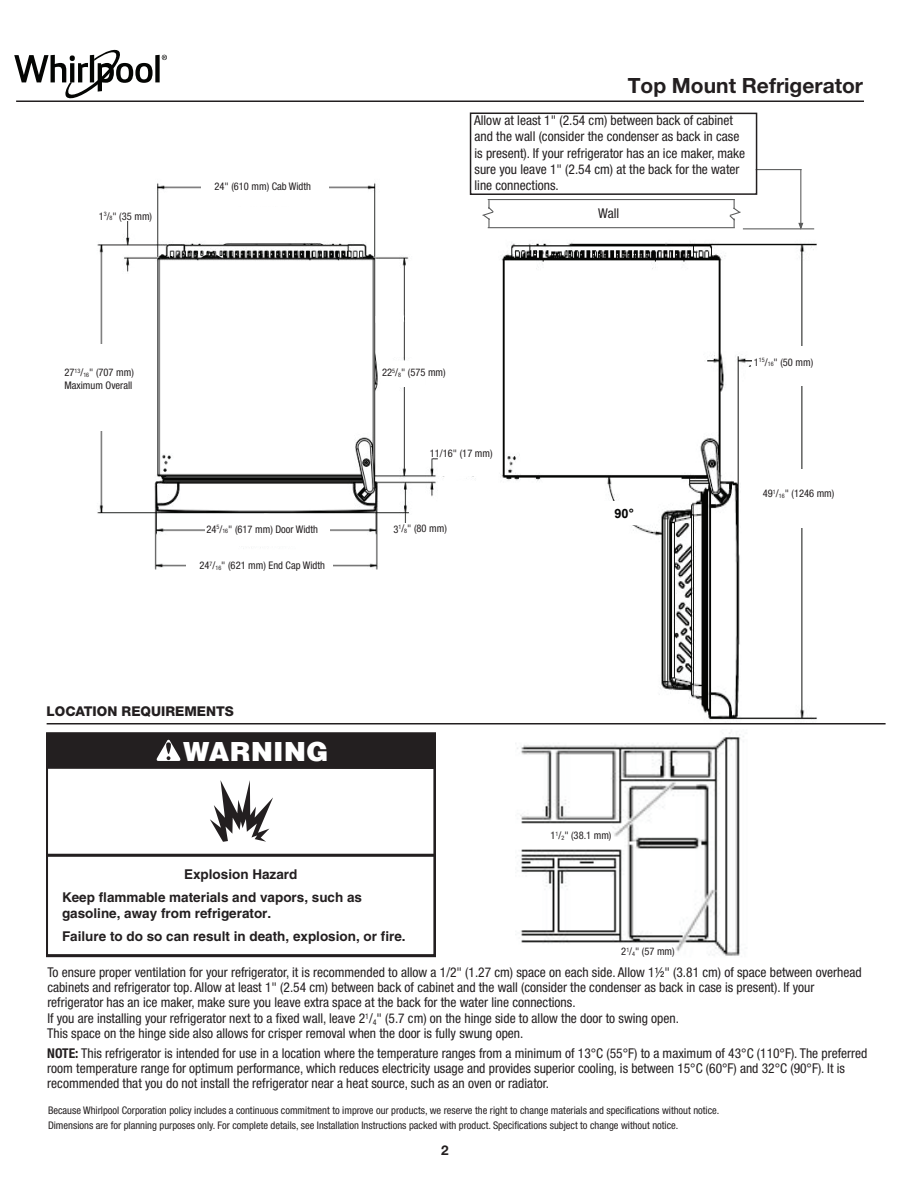
<style>
.page{position:relative;width:918px;height:1188px;background:#fff}
.page>*{position:absolute;margin:0;border:0;box-sizing:border-box;transform-origin:0 0}
.t1{font:900 27px "Helvetica";color:#fff}
.t2{font:700 21px "Helvetica Neue LT Std";color:#231f20}
.t3{font:condensed 13.5px/15.3px "Helvetica Neue LT Std";color:#231f20}
.t4{font:700 13.5px/23.2px "Helvetica";color:#231f20}
.t5{font:800 13.5px "Helvetica Neue LT Std";color:#231f20}
.t6{font:700 13.5px "Helvetica Neue LT Std";color:#231f20}
.t7{font:700 12.75px "Arial";color:#050504}
.t8{font:condensed 10.5px/12.6px "Helvetica Neue LT Std";color:#231f20}
.s1{font-size:6.15px}
.s2{font-weight:700}
</style>
<div class="page">
<img style="left:97px;top:172px;width:377px;height:398px">
<div style="left:201px;top:176px;width:128px;height:29px;background:#fff"></div>
<div style="left:60px;top:193px;width:91px;height:27px;background:#fff"></div>
<svg style="left:357px;top:361px;width:93px;height:30px"></svg>
<div style="left:438px;top:450px;width:61px;height:26px;background:#fff"></div>
<div style="left:387px;top:524px;width:70px;height:35px;background:#fff"></div>
<div style="left:205px;top:517px;width:124px;height:29px;background:#fff"></div>
<div style="left:186px;top:554px;width:147px;height:30px;background:#fff"></div>
<div style="left:77px;top:345px;width:54px;height:86px;background:#fff"></div>
<div style="left:53px;top:363px;width:101px;height:37px;background:#fff"></div>
<img style="left:500px;top:241px;width:317px;height:479px">
<div style="left:747px;top:367px;width:48px;height:25px;background:#fff"></div>
<div style="left:752px;top:347px;width:68px;height:39px;background:#fff"></div>
<div style="left:741px;top:469px;width:121px;height:59px;background:#fff"></div>
<svg style="left:617px;top:525px;width:13px;height:12px"></svg>
<div style="left:600px;top:501px;width:48px;height:24px;background:#fff"></div>
<hr style="left:488px;top:199px;width:247px;height:1px;background:#595a5a">
<hr style="left:488px;top:227px;width:247px;height:1px;background:#595a5a">
<svg style="left:482px;top:200px;width:13px;height:28px"></svg>
<svg style="left:728px;top:200px;width:13px;height:27px"></svg>
<div style="left:545px;top:200px;width:113px;height:28px;background:#fff"></div>
<hr style="left:743px;top:228px;width:71px;height:1px;background:#595a5a">
<hr style="left:800px;top:169px;width:1px;height:54px;background:#595a5a">
<svg style="left:798px;top:222px;width:6px;height:8px"></svg>
<hr style="left:756px;top:169px;width:46px;height:1px;background:#595a5a">
<hr style="left:16px;top:100px;width:848px;height:2px;background:#231f20">
<svg style="left:162px;top:55px;width:5px;height:5px"></svg>
<div style="left:155px;top:55px;width:5px;height:27px;background:#040503"></div>
<svg style="left:14px;top:50px;width:139px;height:48px"></svg>
<hr style="left:47px;top:723px;width:839px;height:1px;background:#231f20">
<svg style="left:46px;top:732px;width:389px;height:225px"></svg>
<div style="left:47px;top:733px;width:388px;height:36px;background:#231f20"></div>
<svg style="left:156px;top:740px;width:25px;height:21px"></svg>
<svg style="left:210px;top:780px;width:63px;height:62px"></svg>
<img style="left:515px;top:732px;width:229px;height:224px">
<div style="left:470px;top:113px;width:287px;height:82px;border:2px solid #231f20"></div>
<p class="t8" style="left:99px;top:210px;width:55px">1<sup>3</sup>/<span class="s1">8</span>" (35 mm)</p>
<p class="t8" style="left:214px;top:180px;width:98px">24" (610 mm) Cab Width</p>
<p class="t8" style="left:64px;top:366px;width:71px">27<sup>13</sup>/<span class="s1">16</span>" (707 mm)<br>Maximum Overall</p>
<p class="t8" style="left:206px;top:523px;width:113px">24<sup>5</sup>/<span class="s1">16</span>" (617 mm) Door Width</p>
<p class="t8" style="left:199px;top:559px;width:127px">24<sup>7</sup>/<span class="s1">16</span>" (621 mm) End Cap Width</p>
<p class="t5" style="left:47px;top:703px;width:189px">LOCATION REQUIREMENTS</p>
<h1 class="t1" style="left:183px;top:735px;width:148px">WARNING</h1>
<h2 class="t2" style="left:628px;top:72px;width:237px">Top Mount Refrigerator</h2>
<p class="t3" style="left:474px;top:112px;width:273px;line-height:16.2px">Allow at least 1" (2.54 cm) between back of cabinet and the wall (consider the condenser as back in case is present). If your refrigerator has an ice maker, make sure you leave 1" (2.54 cm) at the back for the water line connections.</p>
<p class="t3" style="left:598px;top:205px;width:23px">Wall</p>
<p class="t8" style="left:382px;top:366px;width:65px">22<sup>5</sup>/<span class="s1">8</span>" (575 mm)</p>
<p class="t8" style="left:430px;top:447px;width:64px">11/16" (17 mm)</p>
<p class="t8" style="left:393px;top:522px;width:55px">3<sup>1</sup>/<span class="s1">8</span>" (80 mm)</p>
<p class="t7" style="left:615px;top:504px;width:21px">90°</p>
<p class="t8" style="left:754px;top:356px;width:61px">1<sup>15</sup>/<span class="s1">16</span>" (50 mm)</p>
<p class="t8" style="left:763px;top:487px;width:73px">49<sup>1</sup>/<span class="s1">16</span>" (1246 mm)</p>
<p class="t8" style="left:551px;top:829px;width:63px">1<sup>1</sup>/<span class="s1">2</span>" (38.1 mm)</p>
<p class="t4" style="left:62px;top:862px;width:302px;text-indent:122px">Explosion Hazard<br>Keep flammable materials and vapors, such as</p>
<p class="t4" style="left:62px;top:901px;width:345px">gasoline, away from refrigerator.<br>Failure to do so can result in death, explosion, or fire.</p>
<p class="t8" style="left:621px;top:945px;width:55px">2<sup>1</sup>/<span class="s1">4</span>" (57 mm)</p>
<p class="t3" style="left:47px;top:964px;width:816px">To ensure proper ventilation for your refrigerator, it is recommended to allow a 1/2" (1.27 cm) space on each side. Allow 1½" (3.81 cm) of space between overhead cabinets and refrigerator top. Allow at least 1" (2.54 cm) between back of cabinet and the wall (consider the condenser as back in case is present). If your refrigerator has an ice maker, make sure you leave extra space at the back for the water line connections.<br>If you are installing your refrigerator next to a fixed wall, leave 2<sup>1</sup>/<sub>4</sub>" (5.7 cm) on the hinge side to allow the door to swing open.<br>This space on the hinge side also allows for crisper removal when the door is fully swung open.</p>
<p class="t3" style="left:47px;top:1045px;width:822px"><span class="s2">NOTE:</span> This refrigerator is intended for use in a location where the temperature ranges from a minimum of 13°C (55°F) to a maximum of 43°C (110°F). The preferred room temperature range for optimum performance, which reduces electricity usage and provides superior cooling, is between 15°C (60°F) and 32°C (90°F). It is recommended that you do not install the refrigerator near a heat source, such as an oven or radiator.</p>
<p class="t8" style="left:48px;top:1103px;width:673px;line-height:15px">Because Whirlpool Corporation policy includes a continuous commitment to improve our products, we reserve the right to change materials and specifications without notice.<br>Dimensions are for planning purposes only. For complete details, see Installation Instructions packed with product. Specifications subject to change without notice.</p>
<p class="t6" style="left:441px;top:1142px;width:9px">2</p>
</div>
